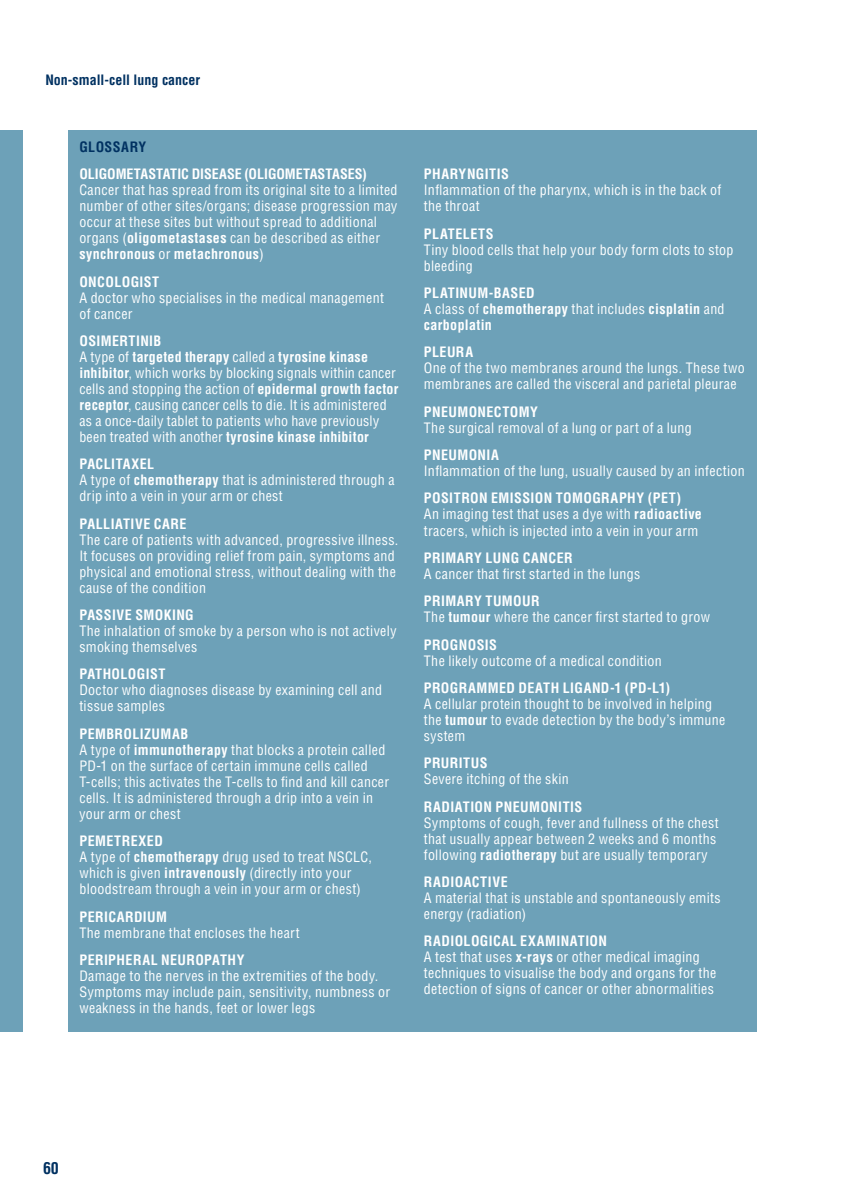
<style>
.page{position:relative;width:842px;height:1191px;background:#fff}
.page>*{position:absolute;margin:0;border:0;box-sizing:border-box;transform-origin:0 0}
.t1{font:700 condensed 16px "Helvetica LT Std";color:#003161}
.t2{font:condensed 14px/16px "Helvetica LT Std";letter-spacing:.025em;color:#fff}
.t3{font:700 condensed 14px/16px "Helvetica LT Std";letter-spacing:.025em;color:#fff}
.t4{font:700 condensed 14px "Helvetica LT Std";color:#fff}
.t5{font:700 condensed 14px "Helvetica LT Std";color:#003161}
.t6{font:700 condensed 14px "Helvetica LT Std";letter-spacing:.03em;color:#003161}
.s1{font-weight:700}
.s2{font-weight:400}
</style>
<div class="page">
<div style="left:0;top:130px;width:23px;height:902px;background:#6da1b8"></div>
<div style="left:68px;top:130px;width:689px;height:902px;background:#6da1b8"></div>
<p class="t5" style="left:45px;top:71px;width:156px">Non-small-cell lung cancer</p>
<p class="t6" style="left:79px;top:138px;width:68px">GLOSSARY</p>
<p class="t4" style="left:79px;top:165px;width:289px">OLIGOMETASTATIC DISEASE (OLIGOMETASTASES)</p>
<p class="t2" style="left:79px;top:182px;width:320px">Cancer that has spread from its original site to a limited number of other sites/organs; disease progression may occur at these sites but without spread to additional organs (<span class="s1">oligometastases</span> can be described as either <span class="s1">synchronous</span> or <span class="s1">metachronous</span>)</p>
<p class="t3" style="left:79px;top:273px;width:81px">ONCOLOGIST</p>
<p class="t2" style="left:79px;top:289px;width:306px">A doctor who specialises in the medical management of cancer</p>
<p class="t2" style="left:79px;top:333px;width:321px"><span class="s1">OSIMERTINIB<br></span>A type of <span class="s1">targeted therapy</span> called a <span class="s1">tyrosine kinase inhibitor</span>, which works by blocking signals within cancer cells and stopping the action of <span class="s1">epidermal growth factor receptor</span>, causing cancer cells to die. It is administered as a once-daily tablet to patients who have previously been treated with another <span class="s1">tyrosine kinase inhibitor</span></p>
<p class="t2" style="left:79px;top:456px;width:317px"><span class="s1">PACLITAXEL<br></span>A type of <span class="s1">chemotherapy</span> that is administered through a drip into a vein in your arm or chest</p>
<p class="t3" style="left:79px;top:515px;width:109px">PALLIATIVE CARE</p>
<p class="t2" style="left:79px;top:531px;width:320px">The care of patients with advanced, progressive illness.<br>It focuses on providing relief from pain, symptoms and physical and emotional stress, without dealing with the cause of the condition</p>
<p class="t3" style="left:79px;top:607px;width:116px">PASSIVE SMOKING</p>
<p class="t2" style="left:79px;top:623px;width:319px">The inhalation of smoke by a person who is not actively smoking themselves</p>
<p class="t3" style="left:79px;top:666px;width:87px">PATHOLOGIST</p>
<p class="t2" style="left:79px;top:682px;width:304px">Doctor who diagnoses disease by examining cell and tissue samples</p>
<p class="t2" style="left:79px;top:725px;width:311px"><span class="s1">PEMBROLIZUMAB<br></span>A type of <span class="s1">immunotherapy</span> that blocks a protein called PD-1 on the surface of certain immune cells called T-cells; this activates the T-cells to find and kill cancer cells. It is administered through a drip into a vein in your arm or chest</p>
<p class="t2" style="left:79px;top:833px;width:294px"><span class="s1">PEMETREXED<br></span>A type of <span class="s1">chemotherapy</span> drug used to treat NSCLC, which is given <span class="s1">intravenously</span> (directly into your bloodstream through a vein in your arm or chest)</p>
<p class="t3" style="left:79px;top:908px;width:89px">PERICARDIUM</p>
<p class="t2" style="left:79px;top:924px;width:222px">The membrane that encloses the heart</p>
<p class="t3" style="left:79px;top:951px;width:167px">PERIPHERAL NEUROPATHY</p>
<p class="t2" style="left:79px;top:967px;width:312px">Damage to the nerves in the extremities of the body.<br>Symptoms may include pain, sensitivity, numbness or weakness in the hands, feet or lower legs</p>
<p class="t3" style="left:424px;top:166px;width:87px">PHARYNGITIS</p>
<p class="t2" style="left:424px;top:182px;width:299px">Inflammation of the pharynx, which is in the back of the throat</p>
<p class="t3" style="left:424px;top:225px;width:71px">PLATELETS</p>
<p class="t2" style="left:424px;top:241px;width:311px">Tiny blood cells that help your body form clots to stop bleeding</p>
<p class="t3" style="left:424px;top:285px;width:302px">PLATINUM-BASED<br><span class="s2">A class of</span> chemotherapy <span class="s2">that includes</span> cisplatin <span class="s2">and </span>carboplatin</p>
<p class="t3" style="left:424px;top:344px;width:51px">PLEURA</p>
<p class="t2" style="left:424px;top:360px;width:322px">One of the two membranes around the lungs. These two membranes are called the visceral and parietal pleurae</p>
<p class="t3" style="left:424px;top:403px;width:116px">PNEUMONECTOMY</p>
<p class="t2" style="left:424px;top:419px;width:269px">The surgical removal of a lung or part of a lung</p>
<p class="t3" style="left:424px;top:447px;width:76px">PNEUMONIA</p>
<p class="t2" style="left:424px;top:463px;width:322px">Inflammation of the lung, usually caused by an infection</p>
<p class="t2" style="left:424px;top:490px;width:280px"><span class="s1">POSITRON EMISSION TOMOGRAPHY (PET)<br></span>An imaging test that uses a dye with <span class="s1">radioactive </span>tracers, which is injected into a vein in your arm</p>
<p class="t3" style="left:424px;top:549px;width:150px">PRIMARY LUNG CANCER</p>
<p class="t2" style="left:424px;top:565px;width:218px">A cancer that first started in the lungs</p>
<p class="t2" style="left:424px;top:593px;width:288px"><span class="s1">PRIMARY TUMOUR<br></span>The <span class="s1">tumour</span> where the cancer first started to grow</p>
<p class="t3" style="left:424px;top:636px;width:75px">PROGNOSIS</p>
<p class="t2" style="left:424px;top:652px;width:240px">The likely outcome of a medical condition</p>
<p class="t3" style="left:424px;top:679px;width:248px">PROGRAMMED DEATH LIGAND-1 (PD-L1)</p>
<p class="t2" style="left:424px;top:695px;width:303px">A cellular protein thought to be involved in helping the <span class="s1">tumour</span> to evade detection by the body’s immune system</p>
<p class="t3" style="left:424px;top:755px;width:65px">PRURITUS</p>
<p class="t2" style="left:424px;top:771px;width:146px">Severe itching of the skin</p>
<p class="t3" style="left:424px;top:798px;width:160px">RADIATION PNEUMONITIS</p>
<p class="t2" style="left:424px;top:814px;width:296px">Symptoms of cough, fever and fullness of the chest that usually appear between 2 weeks and 6 months following <span class="s1">radiotherapy</span> but are usually temporary</p>
<p class="t3" style="left:424px;top:874px;width:85px">RADIOACTIVE</p>
<p class="t2" style="left:424px;top:890px;width:298px">A material that is unstable and spontaneously emits energy (radiation)</p>
<p class="t2" style="left:424px;top:933px;width:294px"><span class="s1">RADIOLOGICAL EXAMINATION<br></span>A test that uses <span class="s1">x-rays</span> or other medical imaging techniques to visualise the body and organs for the detection of signs of cancer or other abnormalities</p>
<p class="t1" style="left:43px;top:1158px;width:17px">60</p>
</div>
